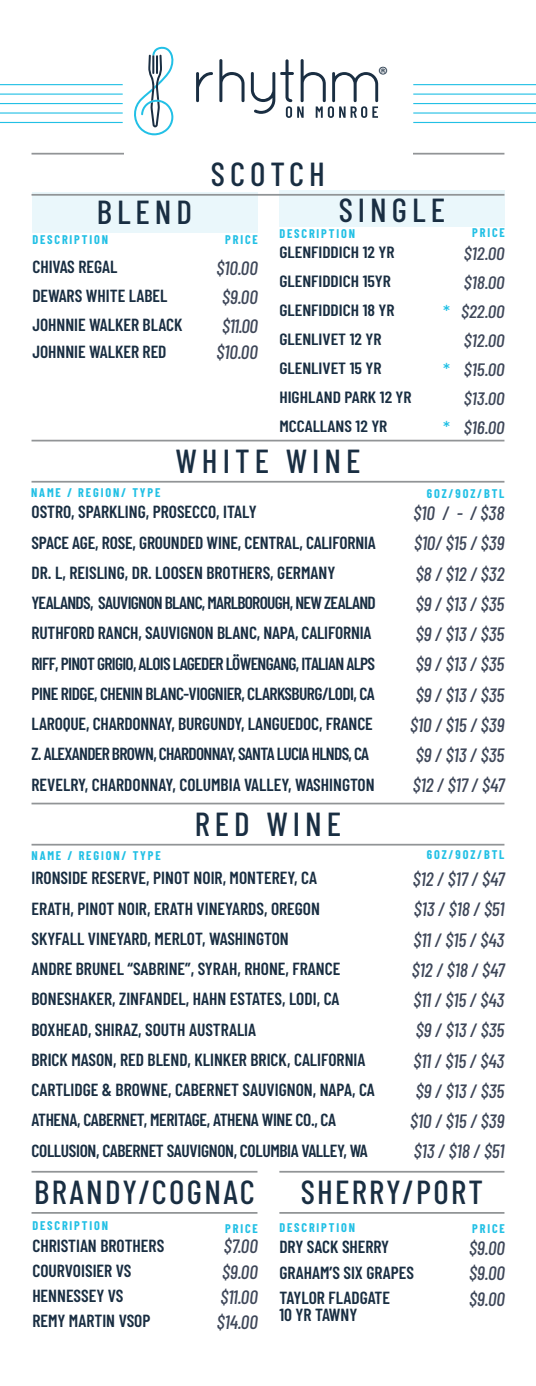
<style>
.page{position:relative;width:536px;height:1386px;background:#fff}
.page>*{position:absolute;margin:0;border:0;box-sizing:border-box;transform-origin:0 0}
.section_title{font:500 33.25px "Barlow Condensed";letter-spacing:.08em;color:#192e42}
.sub_section{font:500 33.25px "Barlow Condensed";letter-spacing:.15em;color:#192e42}
.section_title-2{font:500 33.25px "Barlow Condensed";letter-spacing:.15em;color:#192e42}
.t1{font:23.8px "Myriad Pro";color:#1a2e42}
.wine_price{font:italic 500 19.25px "Barlow Condensed";color:#3e4759}
.wine_price-2{font:italic 500 17.85px "Barlow Condensed";color:#3e4759;scale:1.08 1}
.asterisk{font:500 17.85px "Barlow Condensed";color:#22c0e5;scale:1.08 1}
.wine_title{font:600 17.5px/17.5px "Barlow Condensed";letter-spacing:-.005em;color:#192e42}
.wine_title-2{font:600 17.5px "Barlow Condensed";letter-spacing:-.04em;color:#192e42}
.wine_title-3{font:600 17.5px "Barlow Condensed";letter-spacing:-.03em;color:#192e42}
.wine_title-4{font:600 16.28px "Barlow Condensed";color:#192e42;scale:1.08 1}
.wine_header{font:700 12.25px "Barlow Condensed";letter-spacing:.15em;color:#22c0e5}
</style>
<div class="page">
<hr style="left:32px;top:803px;width:472px;height:1px;background:#919496">
<hr style="left:32px;top:844px;width:472px;height:2px;background:#919496">
<hr style="left:32px;top:440px;width:472px;height:1px;background:#919496">
<hr style="left:32px;top:481px;width:472px;height:2px;background:#919496">
<div style="left:32px;top:192px;width:225px;height:41px;background:#eaf7fb"></div>
<div style="left:279px;top:190px;width:225px;height:37px;background:#eaf7fb"></div>
<hr style="left:32px;top:153px;width:472px;height:2px;background:#919496">
<hr style="left:32px;top:194px;width:472px;height:2px;background:#919496">
<hr style="left:32px;top:1171px;width:225px;height:2px;background:#919496">
<hr style="left:32px;top:1212px;width:225px;height:2px;background:#919496">
<hr style="left:279px;top:1171px;width:225px;height:2px;background:#919496">
<hr style="left:279px;top:1212px;width:225px;height:2px;background:#919496">
<hr style="left:0;top:122px;width:123px;height:1px;background:#22c0e5">
<hr style="left:0;top:84px;width:123px;height:1px;background:#22c0e5">
<hr style="left:0;top:112px;width:123px;height:2px;background:#22c0e5">
<hr style="left:0;top:103px;width:123px;height:1px;background:#22c0e5">
<hr style="left:0;top:94px;width:123px;height:1px;background:#22c0e5">
<hr style="left:413px;top:122px;width:123px;height:1px;background:#22c0e5">
<hr style="left:413px;top:84px;width:123px;height:1px;background:#22c0e5">
<hr style="left:413px;top:112px;width:123px;height:2px;background:#22c0e5">
<hr style="left:413px;top:103px;width:123px;height:1px;background:#22c0e5">
<hr style="left:413px;top:94px;width:123px;height:1px;background:#22c0e5">
<div style="left:124px;top:28px;width:288px;height:133px;background:#fff"></div>
<svg style="left:196px;top:59px;width:183px;height:59px"></svg>
<svg style="left:134px;top:47px;width:40px;height:89px"></svg>
<p class="section_title" style="left:211px;top:150px;width:116px">SCOTCH</p>
<p class="t1" style="left:378px;top:60px;width:11px">®</p>
<p class="sub_section" style="left:97px;top:188px;width:97px">BLEND</p>
<p class="sub_section" style="left:338px;top:186px;width:108px">SINGLE</p>
<p class="wine_header" style="left:32px;top:230px;width:77px">DESCRIPTION</p>
<p class="wine_header" style="left:225px;top:231px;width:34px">PRICE</p>
<p class="wine_title" style="left:32px;top:257px;width:86px">CHIVAS REGAL</p>
<p class="wine_price" style="left:216px;top:255px;width:43px">$10.00</p>
<p class="wine_title" style="left:32px;top:286px;width:137px">DEWARS WHITE LABEL</p>
<p class="wine_price" style="left:222px;top:284px;width:37px">$9.00</p>
<p class="wine_title" style="left:32px;top:315px;width:152px">JOHNNIE WALKER BLACK</p>
<p class="wine_price" style="left:222px;top:313px;width:37px">$11.00</p>
<p class="wine_title" style="left:32px;top:342px;width:136px">JOHNNIE WALKER RED</p>
<p class="wine_price" style="left:216px;top:339px;width:43px">$10.00</p>
<p class="wine_header" style="left:279px;top:225px;width:77px">DESCRIPTION</p>
<p class="wine_header" style="left:472px;top:224px;width:34px">PRICE</p>
<p class="wine_title-4" style="left:279px;top:241px;width:108px">GLENFIDDICH 12 YR</p>
<p class="wine_price-2" style="left:464px;top:241px;width:39px">$12.00</p>
<p class="wine_title-4" style="left:279px;top:270px;width:105px">GLENFIDDICH 15YR</p>
<p class="wine_price-2" style="left:463px;top:270px;width:39px">$18.00</p>
<p class="wine_title-4" style="left:279px;top:299px;width:108px">GLENFIDDICH 18 YR</p>
<p class="asterisk" style="left:443px;top:299px;width:8px">*</p>
<p class="wine_price-2" style="left:461px;top:299px;width:41px">$22.00</p>
<p class="wine_title-4" style="left:279px;top:328px;width:96px">GLENLIVET 12 YR</p>
<p class="wine_price-2" style="left:464px;top:328px;width:39px">$12.00</p>
<p class="wine_title-4" style="left:279px;top:357px;width:96px">GLENLIVET 15 YR</p>
<p class="asterisk" style="left:443px;top:357px;width:8px">*</p>
<p class="wine_price-2" style="left:463px;top:357px;width:39px">$15.00</p>
<p class="wine_title-4" style="left:279px;top:386px;width:124px">HIGHLAND PARK 12 YR</p>
<p class="wine_price-2" style="left:463px;top:386px;width:39px">$13.00</p>
<p class="wine_title-4" style="left:279px;top:415px;width:101px">MCCALLANS 12 YR</p>
<p class="asterisk" style="left:443px;top:415px;width:8px">*</p>
<p class="wine_price-2" style="left:463px;top:415px;width:39px">$16.00</p>
<p class="section_title-2" style="left:175px;top:437px;width:186px">WHITE WINE</p>
<p class="wine_title" style="left:32px;top:502px;width:227px">OSTRO, SPARKLING, PROSECCO, ITALY</p>
<p class="wine_price" style="left:413px;top:500px;width:92px">$10 / - / $38</p>
<p class="wine_title" style="left:32px;top:532px;width:345px">SPACE AGE, ROSE, GROUNDED WINE, CENTRAL, CALIFORNIA</p>
<p class="wine_price" style="left:414px;top:530px;width:92px">$10/ $15 / $39</p>
<p class="wine_title" style="left:32px;top:563px;width:305px">DR. L, REISLING, DR. LOOSEN BROTHERS, GERMANY</p>
<p class="wine_price" style="left:415px;top:560px;width:90px">$8 / $12 / $32</p>
<p class="wine_title-2" style="left:32px;top:590px;width:345px">YEALANDS, SAUVIGNON BLANC, MARLBOROUGH, NEW ZEALAND</p>
<p class="wine_price" style="left:415px;top:590px;width:90px">$9 / $13 / $35</p>
<p class="wine_title" style="left:32px;top:623px;width:341px">RUTHFORD RANCH, SAUVIGNON BLANC, NAPA, CALIFORNIA</p>
<p class="wine_price" style="left:415px;top:620px;width:90px">$9 / $13 / $35</p>
<p class="wine_title-2" style="left:32px;top:651px;width:345px">RIFF, PINOT GRIGIO, ALOIS LAGEDER LÖWENGANG, ITALIAN ALPS</p>
<p class="wine_price" style="left:415px;top:651px;width:90px">$9 / $13 / $35</p>
<p class="wine_title-3" style="left:32px;top:681px;width:344px">PINE RIDGE, CHENIN BLANC-VIOGNIER, CLARKSBURG/LODI, CA</p>
<p class="wine_price" style="left:415px;top:681px;width:90px">$9 / $13 / $35</p>
<p class="wine_title" style="left:32px;top:714px;width:342px">LAROQUE, CHARDONNAY, BURGUNDY, LANGUEDOC, FRANCE</p>
<p class="wine_price" style="left:410px;top:711px;width:96px">$10 / $15 / $39</p>
<p class="wine_title-2" style="left:32px;top:742px;width:339px">Z. ALEXANDER BROWN, CHARDONNAY, SANTA LUCIA HLNDS, CA</p>
<p class="wine_price" style="left:415px;top:741px;width:90px">$9 / $13 / $35</p>
<p class="wine_title" style="left:32px;top:774px;width:344px">REVELRY, CHARDONNAY, COLUMBIA VALLEY, WASHINGTON</p>
<p class="wine_price" style="left:412px;top:772px;width:93px">$12 / $17 / $47</p>
<p class="wine_header" style="left:31px;top:483px;width:131px">NAME / REGION/ TYPE</p>
<p class="wine_header" style="left:426px;top:485px;width:79px">6OZ/9OZ/BTL</p>
<p class="wine_header" style="left:32px;top:847px;width:131px">NAME / REGION/ TYPE</p>
<p class="section_title" style="left:195px;top:800px;width:148px">RED WINE</p>
<p class="wine_header" style="left:426px;top:846px;width:79px">6OZ/9OZ/BTL</p>
<p class="wine_title" style="left:32px;top:868px;width:287px">IRONSIDE RESERVE, PINOT NOIR, MONTEREY, CA</p>
<p class="wine_price" style="left:412px;top:865px;width:93px">$12 / $17 / $47</p>
<p class="wine_title" style="left:32px;top:898px;width:290px">ERATH, PINOT NOIR, ERATH VINEYARDS, OREGON</p>
<p class="wine_price" style="left:413px;top:896px;width:92px">$13 / $18 / $51</p>
<p class="wine_title" style="left:32px;top:929px;width:259px">SKYFALL VINEYARD, MERLOT, WASHINGTON</p>
<p class="wine_price" style="left:413px;top:926px;width:92px">$11 / $15 / $43</p>
<p class="wine_title" style="left:32px;top:959px;width:310px">ANDRE BRUNEL “SABRINE”, SYRAH, RHONE, FRANCE</p>
<p class="wine_price" style="left:412px;top:956px;width:94px">$12 / $18 / $47</p>
<p class="wine_title" style="left:32px;top:989px;width:309px">BONESHAKER, ZINFANDEL, HAHN ESTATES, LODI, CA</p>
<p class="wine_price" style="left:413px;top:986px;width:92px">$11 / $15 / $43</p>
<p class="wine_title" style="left:32px;top:1019px;width:226px">BOXHEAD, SHIRAZ, SOUTH AUSTRALIA</p>
<p class="wine_price" style="left:415px;top:1017px;width:90px">$9 / $13 / $35</p>
<p class="wine_title" style="left:32px;top:1050px;width:335px">BRICK MASON, RED BLEND, KLINKER BRICK, CALIFORNIA</p>
<p class="wine_price" style="left:413px;top:1047px;width:92px">$11 / $15 / $43</p>
<p class="wine_title" style="left:32px;top:1080px;width:345px">CARTLIDGE &amp; BROWNE, CABERNET SAUVIGNON, NAPA, CA</p>
<p class="wine_price" style="left:415px;top:1077px;width:90px">$9 / $13 / $35</p>
<p class="wine_title" style="left:32px;top:1110px;width:306px">ATHENA, CABERNET, MERITAGE, ATHENA WINE CO., CA</p>
<p class="wine_price" style="left:410px;top:1107px;width:96px">$10 / $15 / $39</p>
<p class="wine_title" style="left:32px;top:1140px;width:338px">COLLUSION, CABERNET SAUVIGNON, COLUMBIA VALLEY, WA</p>
<p class="wine_price" style="left:413px;top:1138px;width:92px">$13 / $18 / $51</p>
<p class="section_title" style="left:34px;top:1168px;width:222px">BRANDY/COGNAC</p>
<p class="section_title" style="left:300px;top:1168px;width:184px">SHERRY/PORT</p>
<p class="wine_title" style="left:32px;top:1235px;width:133px">CHRISTIAN BROTHERS</p>
<p class="wine_price" style="left:224px;top:1233px;width:35px">$7.00</p>
<p class="wine_title" style="left:32px;top:1261px;width:100px">COURVOISIER VS</p>
<p class="wine_price" style="left:222px;top:1258px;width:37px">$9.00</p>
<p class="wine_title" style="left:32px;top:1286px;width:93px">HENNESSEY VS</p>
<p class="wine_price" style="left:220px;top:1283px;width:39px">$11.00</p>
<p class="wine_title" style="left:32px;top:1311px;width:120px">REMY MARTIN VSOP</p>
<p class="wine_price" style="left:217px;top:1308px;width:42px">$14.00</p>
<p class="wine_header" style="left:32px;top:1217px;width:77px">DESCRIPTION</p>
<p class="wine_header" style="left:225px;top:1220px;width:34px">PRICE</p>
<p class="wine_header" style="left:279px;top:1219px;width:77px">DESCRIPTION</p>
<p class="wine_header" style="left:472px;top:1220px;width:34px">PRICE</p>
<p class="wine_title" style="left:279px;top:1237px;width:111px">DRY SACK SHERRY</p>
<p class="wine_price" style="left:469px;top:1234px;width:37px">$9.00</p>
<p class="wine_title" style="left:279px;top:1262px;width:136px">GRAHAM’S SIX GRAPES</p>
<p class="wine_price" style="left:469px;top:1260px;width:37px">$9.00</p>
<p class="wine_title" style="left:279px;top:1288px;width:112px">TAYLOR FLADGATE<br>10 YR TAWNY</p>
<p class="wine_price" style="left:469px;top:1285px;width:37px">$9.00</p>
</div>
